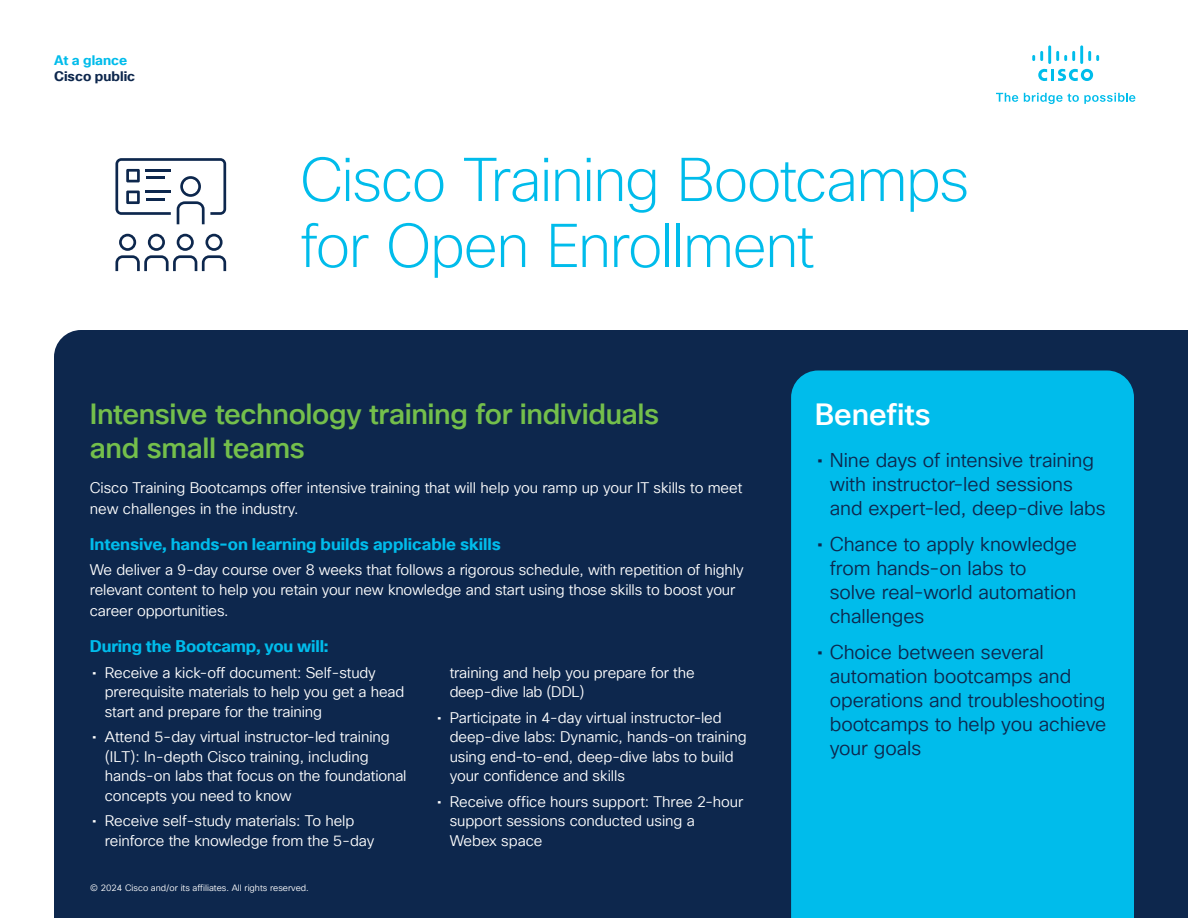
<style>
.page{position:relative;width:1188px;height:918px;background:#fff}
.page>*{position:absolute;margin:0;border:0;box-sizing:border-box;transform-origin:0 0}
.Title_Headline{font:200 60px/66px "Cisco Sans TT";letter-spacing:-.025em;color:#00bceb}
.Sidebar_Heading_Whit{font:500 30px "Cisco Sans TT";color:#fff}
.Intro_Heading-Green{font:500 28.5px/34.5px "Cisco Sans TT";letter-spacing:-.015em;color:#74bf4b}
.t1{font:19.5px/24px "Cisco Sans TT Light";letter-spacing:-.005em;color:#0d274d}
.Subhead3_Blue{font:700 16.5px "Cisco Sans TT";letter-spacing:-.005em;color:#00bceb}
.Body_White{font:700 16.5px "Cisco Sans TT";letter-spacing:-.01em;color:#00bceb}
.Body_White-2{font:15px/19.5px "Cisco Sans TT Light";letter-spacing:-.01em;color:#fff}
.t2{font:700 13.5px "Cisco Sans TT";color:#0d274d}
.t3{font:700 13.5px "Cisco Sans TT";color:#00bceb}
.Footer_white{font:9px "Cisco Sans TT Light";color:#fff}
.s1{font-family:"Cisco Sans TT"}
</style>
<div class="page">
<svg style="left:996px;top:93px;width:22px;height:9px"></svg>
<svg style="left:1024px;top:93px;width:111px;height:11px"></svg>
<svg style="left:1038px;top:69px;width:55px;height:12px"></svg>
<svg style="left:1032px;top:51px;width:11px;height:10px"></svg>
<hr style="left:1048px;top:45px;width:3px;height:19px;background:#00bdeb">
<svg style="left:1056px;top:51px;width:19px;height:10px"></svg>
<hr style="left:1080px;top:45px;width:3px;height:19px;background:#00bdeb">
<svg style="left:1088px;top:51px;width:11px;height:10px"></svg>
<div style="left:54px;top:330px;width:1134px;height:588px;background:#0d274d"></div>
<div style="left:791px;top:370px;width:343px;height:548px;background:#00bceb"></div>
<svg style="left:115px;top:234px;width:111px;height:37px"></svg>
<svg style="left:115px;top:158px;width:111px;height:66px"></svg>
<p class="t3" style="left:54px;top:51px;width:75px">At a glance</p>
<p class="t2" style="left:54px;top:67px;width:83px">Cisco public</p>
<p class="Title_Headline" style="left:300px;top:149px;width:671px">Cisco Training Bootcamps for Open Enrollment</p>
<p class="Intro_Heading-Green" style="left:90px;top:397px;width:571px">Intensive technology training for individuals and small teams</p>
<p class="Body_White-2" style="left:90px;top:477px;width:654px;line-height:21px">Cisco Training Bootcamps offer intensive training that will help you ramp up your IT skills to meet new challenges in the industry.</p>
<p class="Subhead3_Blue" style="left:90px;top:533px;width:413px">Intensive, hands-on learning builds applicable skills</p>
<p class="Body_White-2" style="left:90px;top:561px;width:655px">We deliver a 9-day course over 8 weeks that follows a rigorous schedule, with repetition of highly relevant content to help you retain your new knowledge and start using those skills to boost your</p>
<p class="Body_White-2" style="left:90px;top:601px;width:140px">career opportunities.</p>
<p class="Body_White" style="left:90px;top:635px;width:240px">During the Bootcamp, you will:</p>
<p class="Body_White-2" style="left:105px;top:663px;width:301px;text-indent:-13px"><span class="s1">•</span> Receive a kick-off document: Self-study prerequisite materials to help you get a head start and prepare for the training</p>
<p class="Body_White-2" style="left:105px;top:727px;width:303px;text-indent:-13px"><span class="s1">•</span> Attend 5-day virtual instructor-led training (ILT): In-depth Cisco training, including hands-on labs that focus on the foundational concepts you need to know</p>
<p class="Body_White-2" style="left:105px;top:811px;width:271px;text-indent:-13px"><span class="s1">•</span> Receive self-study materials: To help reinforce the knowledge from the 5-day</p>
<p class="Footer_white" style="left:90px;top:882px;width:220px">© 2024 Cisco and/or its affiliates. All rights reserved.</p>
<p class="Body_White-2" style="left:450px;top:663px;width:247px">training and help you prepare for the deep-dive lab (DDL)</p>
<p class="Body_White-2" style="left:450px;top:708px;width:298px;text-indent:-13px"><span class="s1">•</span> Participate in 4-day virtual instructor-led deep-dive labs: Dynamic, hands-on training using end-to-end, deep-dive labs to build your confidence and skills</p>
<p class="Body_White-2" style="left:450px;top:792px;width:295px;text-indent:-13px"><span class="s1">•</span> Receive office hours support: Three 2-hour support sessions conducted using a<br>Webex space</p>
<p class="Sidebar_Heading_Whit" style="left:815px;top:395px;width:117px">Benefits</p>
<p class="t1" style="left:830px;top:449px;width:277px;text-indent:-13px"><span class="s1">•</span> Nine days of intensive training with instructor-led sessions and expert-led, deep-dive labs</p>
<p class="t1" style="left:830px;top:533px;width:249px;text-indent:-13px"><span class="s1">•</span> Chance to apply knowledge from hands-on labs to solve real-world automation challenges</p>
<p class="t1" style="left:830px;top:641px;width:278px;text-indent:-13px"><span class="s1">•</span> Choice between several automation bootcamps and operations and troubleshooting bootcamps to help you achieve your goals</p>
</div>
